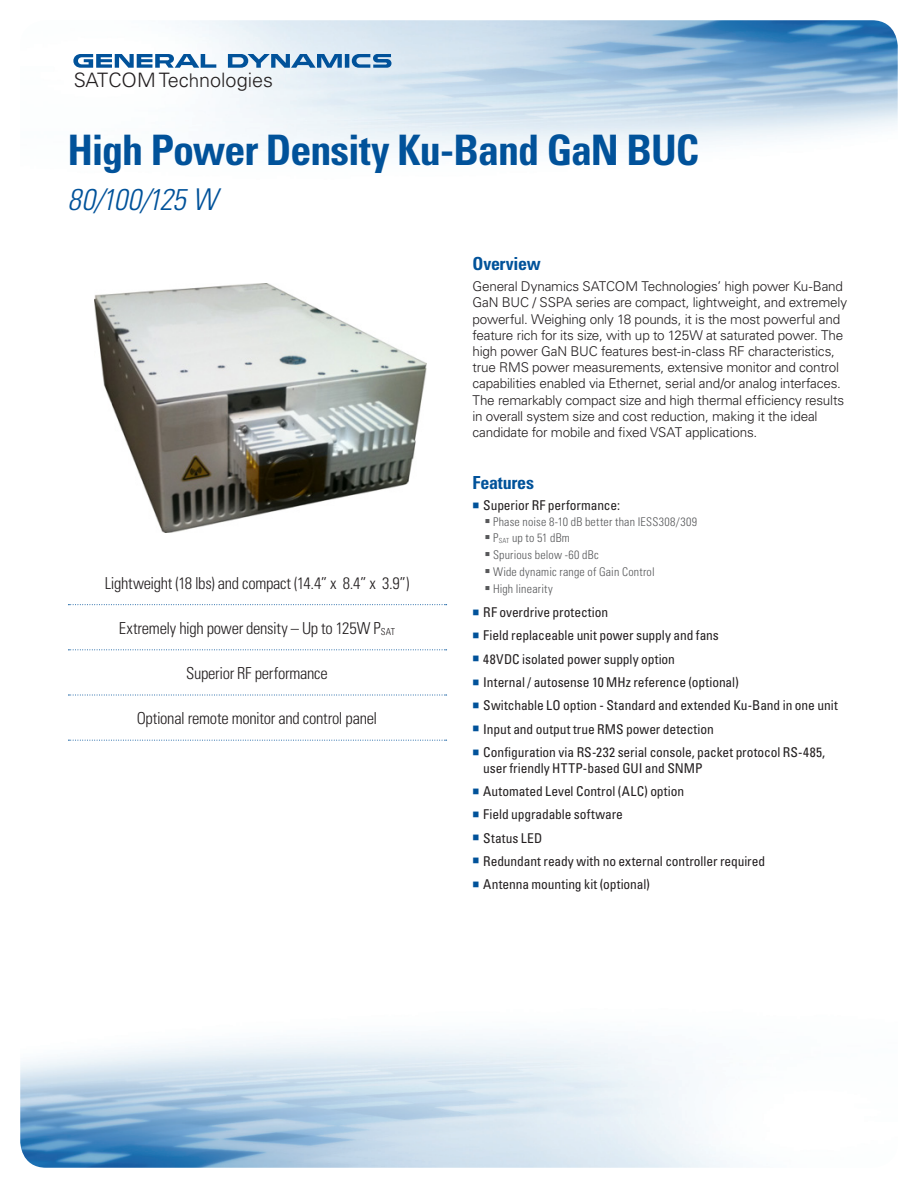
<style>
.page{position:relative;width:918px;height:1188px;background:#fff}
.page>*{position:absolute;margin:0;border:0;box-sizing:border-box;transform-origin:0 0}
._2015_Front_Title{font:700 condensed 42px "Univers LT Std";letter-spacing:-.025em;color:#01529a}
._2015_Front_Title-2{font:italic 300 condensed 30px "Univers LT Std";letter-spacing:-.015em;color:#01529a}
.t1{font:300 19.8px "Univers LT Std";color:#231f20}
._2015_Subheads{font:700 condensed 18px "Univers LT Std";letter-spacing:-.015em;color:#01529a}
._2015_Front_Key_Mess{font:300 condensed 16.5px "Univers LT Std";letter-spacing:-.015em;color:#231f20}
._2015_Body{font:300 13.5px/16.2px "Univers LT Std";letter-spacing:-.015em;color:#231f20}
.t2{font:condensed 13.5px/15.8px "Univers LT Std";letter-spacing:-.005em;color:#231f20}
.t3{font:300 condensed 12px "Univers LT Std";letter-spacing:.015em;color:#57585a}
.s1{font-size:18.75px}
.s2{font-size:9.6px}
.s3{color:#01529a}
</style>
<div class="page">
<img style="left:20px;top:20px;width:878px;height:1148px">
<svg style="left:73px;top:54px;width:318px;height:14px"></svg>
<svg style="left:68px;top:604px;width:379px;height:1px"></svg>
<svg style="left:68px;top:649px;width:379px;height:1px"></svg>
<svg style="left:68px;top:695px;width:379px;height:1px"></svg>
<svg style="left:68px;top:740px;width:379px;height:1px"></svg>
<div style="left:67px;top:254px;width:382px;height:305px;border:2px solid #fff;border-radius:21px"></div>
<img style="left:94px;top:284px;width:333px;height:248px">
<svg style="left:486px;top:519px;width:3px;height:4px"></svg>
<svg style="left:486px;top:535px;width:3px;height:4px"></svg>
<svg style="left:486px;top:552px;width:3px;height:4px"></svg>
<svg style="left:486px;top:569px;width:3px;height:4px"></svg>
<svg style="left:486px;top:586px;width:3px;height:4px"></svg>
<h3 class="t1" style="left:74px;top:69px;width:201px">SATCOM Tec<span class="s1">h</span>nologies</h3>
<p class="_2015_Front_Title" style="left:68px;top:125px;width:633px">High Power Density Ku-Band GaN BUC</p>
<p class="_2015_Front_Title-2" style="left:68px;top:182px;width:151px">80/100/125 W</p>
<p class="_2015_Front_Key_Mess" style="left:105px;top:573px;width:306px">Lightweight (18 lbs) and compact (14.4” x 8.4” x 3.9”)</p>
<p class="_2015_Front_Key_Mess" style="left:119px;top:618px;width:278px">Extremely high power density – Up to 125W P<span class="s2">SAT</span></p>
<p class="_2015_Front_Key_Mess" style="left:186px;top:663px;width:143px">Superior RF performance</p>
<p class="_2015_Front_Key_Mess" style="left:137px;top:708px;width:242px">Optional remote monitor and control panel</p>
<p class="_2015_Subheads" style="left:472px;top:252px;width:70px">Overview</p>
<p class="_2015_Body" style="left:472px;top:278px;width:376px">General Dynamics SATCOM Technologies’ high power Ku-Band GaN BUC / SSPA series are compact, lightweight, and extremely powerful. Weighing only 18 pounds, it is the most powerful and feature rich for its size, with up to 125W at saturated power. The high power GaN BUC features best-in-class RF characteristics, true RMS power measurements, extensive monitor and control capabilities enabled via Ethernet, serial and/or analog interfaces.<br>The remarkably compact size and high thermal efficiency results in overall system size and cost reduction, making it the ideal candidate for mobile and fixed VSAT applications.</p>
<p class="_2015_Subheads" style="left:472px;top:471px;width:63px">Features</p>
<p class="t2" style="left:472px;top:497px;width:149px"><span class="s3">■</span> Superior RF performance:</p>
<p class="t3" style="left:493px;top:514px;width:206px">Phase noise 8-10 dB better than IESS308/309</p>
<p class="t3" style="left:493px;top:531px;width:78px">P<sub>SAT</sub> up to 51 dBm</p>
<p class="t3" style="left:493px;top:548px;width:107px">Spurious below -60 dBc</p>
<p class="t3" style="left:493px;top:564px;width:163px">Wide dynamic range of Gain Control</p>
<p class="t3" style="left:493px;top:581px;width:61px">High linearity</p>
<p class="t2" style="left:472px;top:604px;width:137px"><span class="s3">■</span> RF overdrive protection</p>
<p class="t2" style="left:472px;top:627px;width:248px"><span class="s3">■</span> Field replaceable unit power supply and fans</p>
<p class="t2" style="left:472px;top:651px;width:204px"><span class="s3">■</span> 48VDC isolated power supply option</p>
<p class="t2" style="left:472px;top:674px;width:268px"><span class="s3">■</span> Internal / autosense 10 MHz reference (optional)</p>
<p class="t2" style="left:472px;top:697px;width:367px"><span class="s3">■</span> Switchable LO option - Standard and extended Ku-Band in one unit</p>
<p class="t2" style="left:472px;top:721px;width:243px"><span class="s3">■</span> Input and output true RMS power detection</p>
<p class="t2" style="left:483px;top:744px;width:343px;text-indent:-11px"><span class="s3">■</span> Configuration via RS-232 serial console, packet protocol RS-485, user friendly HTTP-based GUI and SNMP</p>
<p class="t2" style="left:472px;top:783px;width:213px"><span class="s3">■</span> Automated Level Control (ALC) option</p>
<p class="t2" style="left:472px;top:806px;width:152px"><span class="s3">■</span> Field upgradable software</p>
<p class="t2" style="left:472px;top:830px;width:71px"><span class="s3">■</span> Status LED</p>
<p class="t2" style="left:472px;top:853px;width:294px"><span class="s3">■</span> Redundant ready with no external controller required</p>
<p class="t2" style="left:472px;top:876px;width:179px"><span class="s3">■</span> Antenna mounting kit (optional)</p>
</div>
